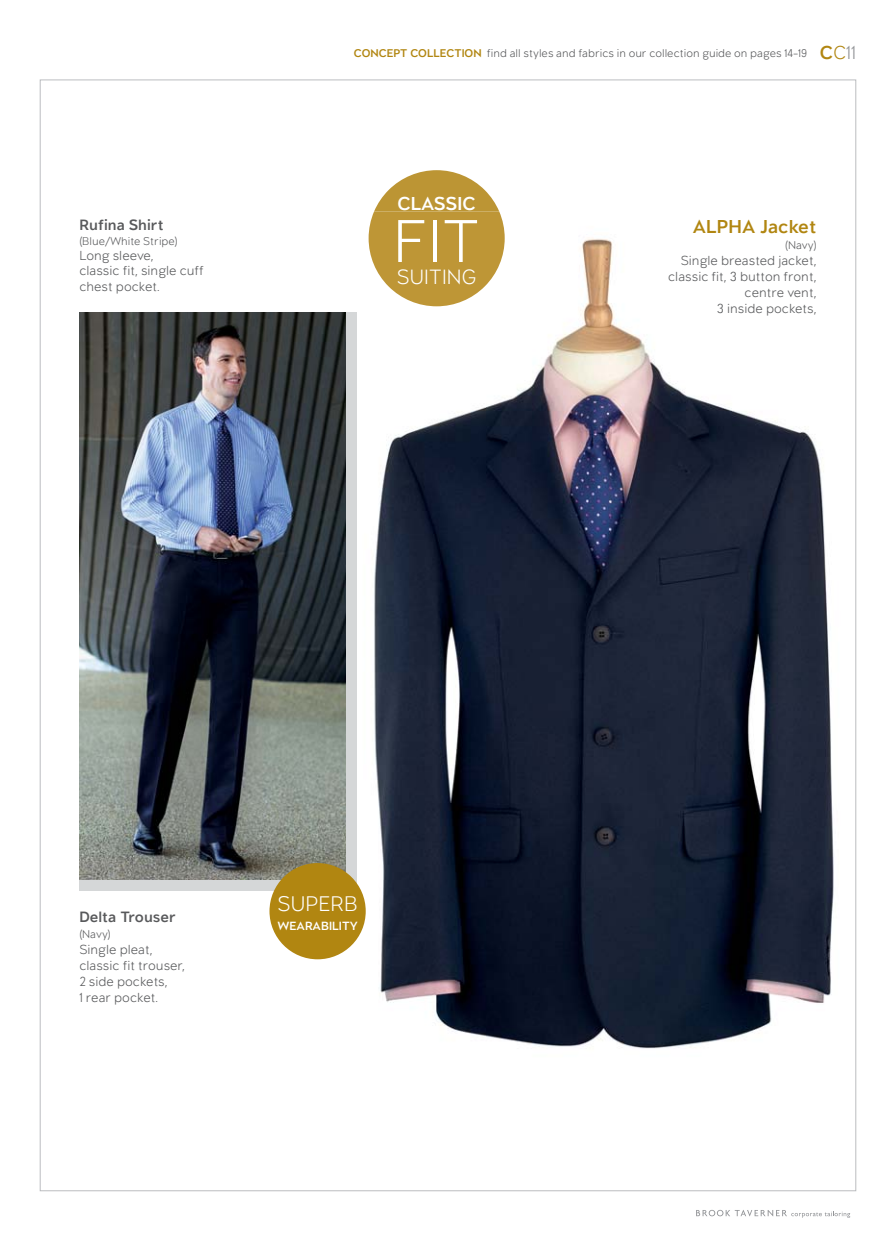
<style>
.page{position:relative;width:896px;height:1248px;background:#fff}
.page>*{position:absolute;margin:0;border:0;box-sizing:border-box;transform-origin:0 0}
.t1{font:300 64.4px "Littera Plain";color:#fff}
.t2{font:300 22.6px "Littera Plain";color:#fff}
.t3{font:300 22.2px "Littera Plain";color:#fff}
.t4{font:500 20px "Littera Plain";color:#b18611}
.t5{font:500 20px "Littera Plain";color:#fff}
.t6{font:500 16px "Littera Plain";color:#58595b}
.t7{font:300 14px/16px "Littera Plain";color:#58595b}
.t8{font:500 12.8px "Littera Plain";color:#fff}
.t9{font:300 12px "Littera Plain";color:#58595b}
.s1{font-weight:500;color:#b18611}
.s2{font-weight:500;font-size:20px;color:#b18611}
.s3{font-size:20px;color:#b18611}
.s4{font-size:20px;color:#939598}
</style>
<div class="page">
<img style="left:318px;top:232px;width:516px;height:817px">
<svg style="left:696px;top:1209px;width:154px;height:8px"></svg>
<div style="left:79px;top:312px;width:278px;height:578px;background:#d5d7d8"></div>
<img style="left:79px;top:312px;width:267px;height:567px">
<svg style="left:374px;top:170px;width:125px;height:41px"></svg>
<img style="left:369px;top:211px;width:136px;height:95px">
<div style="left:269px;top:863px;width:97px;height:96px;background:#b18611;border-radius:50%"></div>
<p class="t6" style="left:79px;top:215px;width:86px">Rufina Shirt</p>
<p class="t9" style="left:79px;top:237px;width:100px">(Blue/White Stripe)</p>
<p class="t7" style="left:79px;top:250px;width:126px;line-height:15px">Long sleeve,<br>classic fit, single cuff chest pocket.</p>
<p class="t9" style="left:354px;top:49px;width:504px"><span class="s1">CONCEPT COLLECTION</span> find all styles and fabrics in our collection guide on pages 14-19 <span class="s2">C</span><span class="s3">C</span><span class="s4">11</span></p>
<h3 class="t5" style="left:397px;top:191px;width:80px">CLASSIC</h3>
<h1 class="t1" style="left:393px;top:220px;width:89px">FIT</h1>
<h3 class="t3" style="left:397px;top:269px;width:81px">SUITING</h3>
<h3 class="t4" style="left:693px;top:214px;width:125px">ALPHA Jacket</h3>
<p class="t9" style="left:785px;top:241px;width:33px">(Navy)</p>
<p class="t7" style="left:668px;top:254px;width:150px;text-align:right">Single breasted jacket, classic fit, 3 button front, centre vent,<br>3 inside pockets,</p>
<p class="t6" style="left:79px;top:906px;width:98px">Delta Trouser</p>
<p class="t9" style="left:79px;top:929px;width:33px">(Navy)</p>
<p class="t7" style="left:79px;top:942px;width:107px">Single pleat, classic fit trouser,<br>2 side pockets,<br>1 rear pocket.</p>
<h2 class="t2" style="left:277px;top:896px;width:82px">SUPERB</h2>
<p class="t8" style="left:277px;top:917px;width:82px">WEARABILITY</p>
</div>
